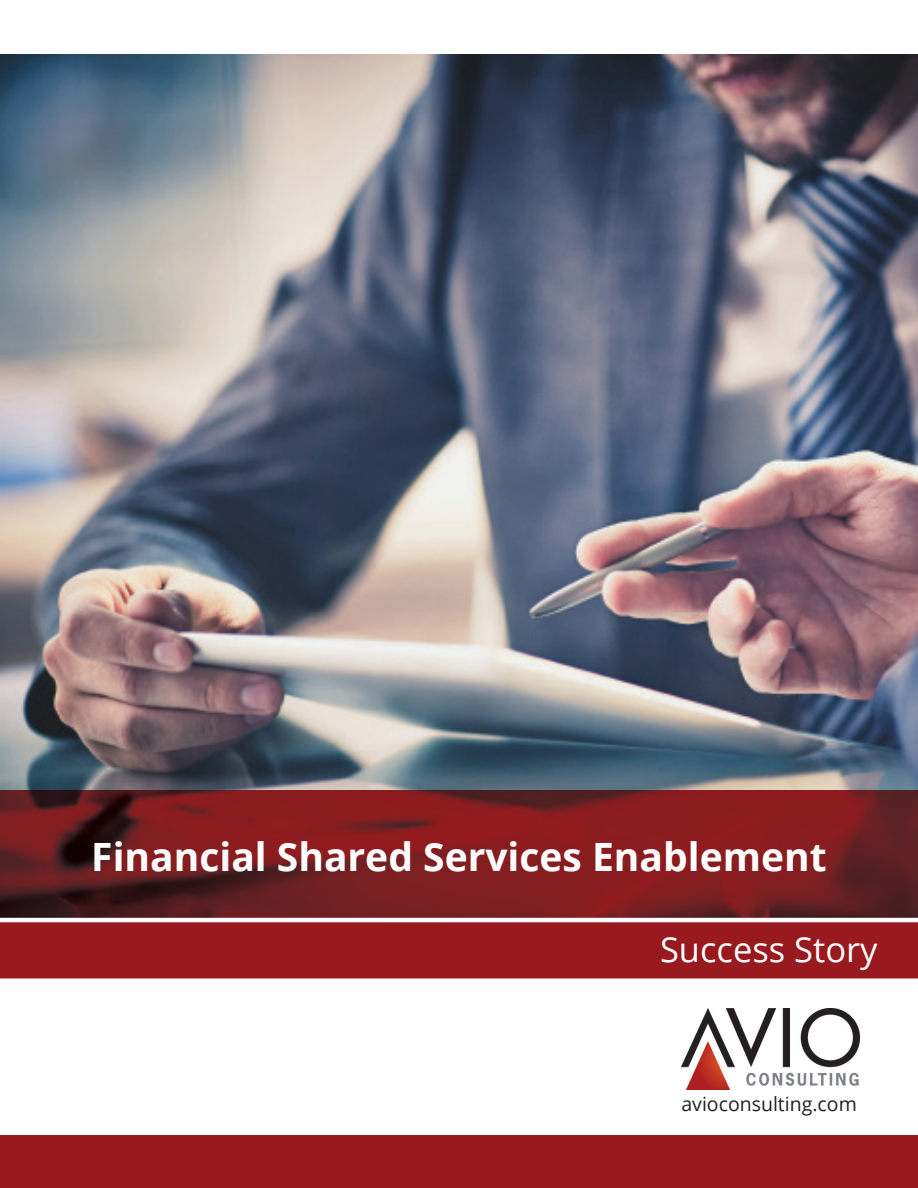
<style>
.page{position:relative;width:918px;height:1188px;background:#fff}
.page>*{position:absolute;margin:0;border:0;box-sizing:border-box;transform-origin:0 0}
.t1{font:700 39px "Open Sans";color:#fff}
.t2{font:34.5px "Open Sans";color:#fff}
.t3{font:19.5px "Open Sans";color:#231f20}
</style>
<div class="page">
<img style="left:0;top:54px;width:918px;height:737px">
<svg style="left:0;top:791px;width:918px;height:187px;background:#7f1c1f"></svg>
<div style="left:0;top:1135px;width:918px;height:53px;background:#991a1e"></div>
<hr style="left:0;top:918px;width:918px;height:4px;background:#fff">
<img style="left:681px;top:1008px;width:179px;height:82px">
<p class="t1" style="left:91px;top:829px;width:737px">Financial Shared Services Enablement</p>
<p class="t2" style="left:660px;top:926px;width:219px">Success Story</p>
<p class="t3" style="left:681px;top:1091px;width:177px">avioconsulting.com</p>
</div>
